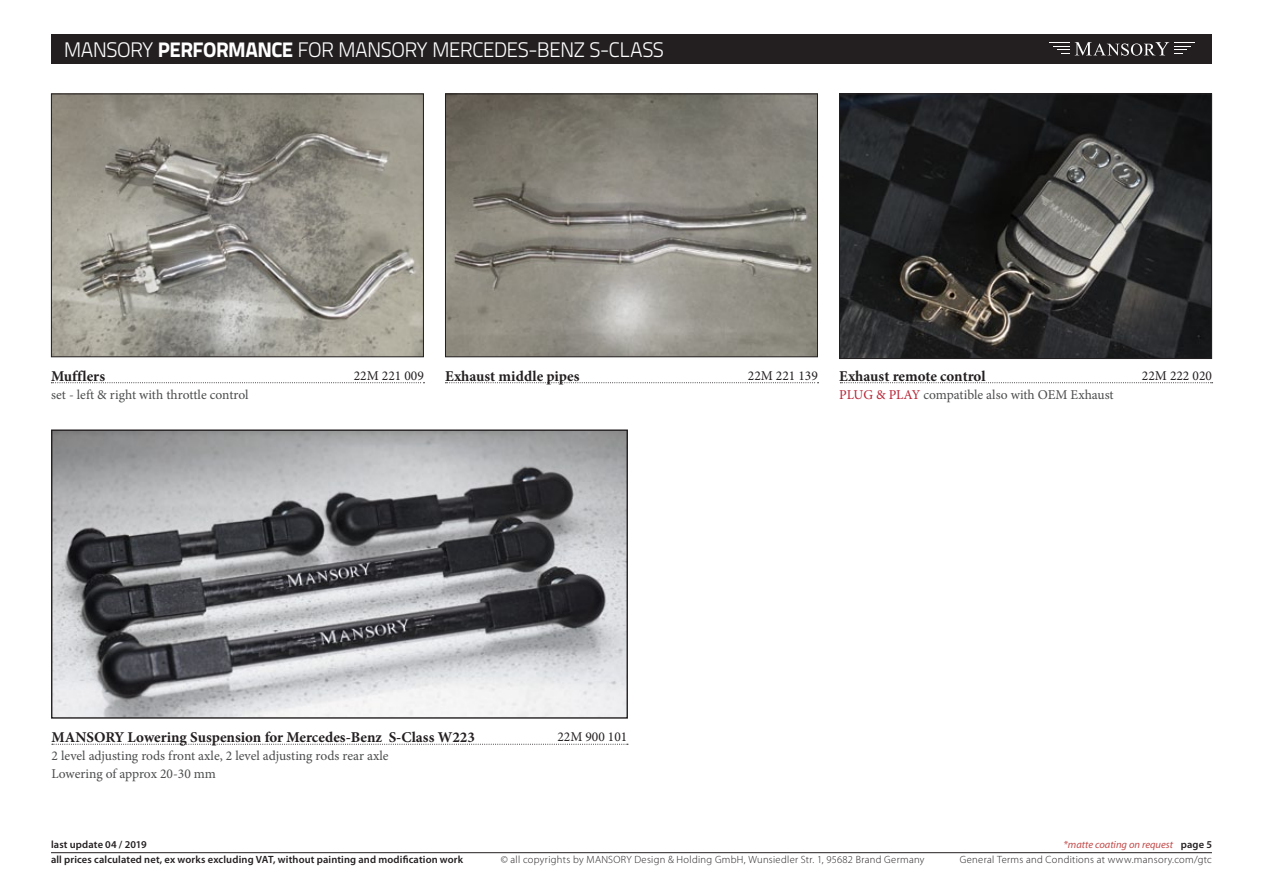
<style>
.page{position:relative;width:1263px;height:893px;background:#fff}
.page>*{position:absolute;margin:0;border:0;box-sizing:border-box;transform-origin:0 0}
.nadpis{font:300 21px "Titillium Text 22 L";letter-spacing:-.03em;color:#fff}
.name_of_product{font:700 15px "Minion Pro";color:#231f20}
.description{font:13.5px "Minion Pro";letter-spacing:-.005em;color:#4b4c4d}
.NR{font:13.5px "Minion Pro";color:#231f20}
.t1{font:300 10.5px "Myriad Pro";letter-spacing:.03em;color:#231f20}
.t2{font:600 10.5px "Myriad Pro";letter-spacing:.015em;color:#231f20}
.t3{font:italic 10.5px "Myriad Pro";color:#c24a49}
.s1{font-weight:800}
.s2{color:#b92436}
.s3{font-weight:600;font-style:normal;color:#231f20}
</style>
<div class="page">
<div style="left:51px;top:34px;width:1161px;height:30px;background:#231f20"></div>
<svg style="left:1049px;top:42px;width:20px;height:12px"></svg>
<svg style="left:1075px;top:42px;width:120px;height:14px"></svg>
<hr style="left:51px;top:852px;width:1161px;height:1px;background:#231f20">
<img style="left:53px;top:431px;width:573px;height:286px">
<div style="left:51px;top:429px;width:577px;height:290px;border:1px solid #231f20"></div>
<svg style="left:52px;top:744px;width:576px;height:1px"></svg>
<img style="left:53px;top:96px;width:369px;height:259px">
<div style="left:51px;top:94px;width:373px;height:263px;border:1px solid #231f20"></div>
<img style="left:447px;top:96px;width:369px;height:259px">
<div style="left:445px;top:94px;width:373px;height:263px;border:1px solid #231f20"></div>
<svg style="left:51px;top:382px;width:373px;height:1px"></svg>
<svg style="left:445px;top:382px;width:373px;height:1px"></svg>
<img style="left:841px;top:96px;width:369px;height:261px">
<div style="left:839px;top:94px;width:373px;height:265px;border:1px solid #231f20"></div>
<svg style="left:840px;top:382px;width:372px;height:1px"></svg>
<p class="nadpis" style="left:64px;top:34px;width:602px">MANSORY <span class="s1">PERFORMANCE</span> FOR MANSORY MERCEDES-BENZ S-CLASS</p>
<p class="name_of_product" style="left:51px;top:365px;width:56px">Mufflers</p>
<p class="NR" style="left:354px;top:366px;width:71px">22M 221 009</p>
<p class="NR" style="left:748px;top:366px;width:71px">22M 221 139</p>
<p class="description" style="left:51px;top:385px;width:199px">set - left &amp; right with throttle control</p>
<p class="name_of_product" style="left:445px;top:365px;width:136px">Exhaust middle pipes</p>
<p class="name_of_product" style="left:839px;top:365px;width:148px">Exhaust remote control</p>
<p class="NR" style="left:1142px;top:366px;width:71px">22M 222 020</p>
<p class="description" style="left:839px;top:385px;width:276px"><span class="s2">PLUG &amp; PLAY</span> compatible also with OEM Exhaust</p>
<p class="name_of_product" style="left:52px;top:727px;width:425px">MANSORY Lowering Suspension for Mercedes-Benz S-Class W223</p>
<p class="NR" style="left:557px;top:728px;width:71px">22M 900 101</p>
<p class="description" style="left:52px;top:747px;width:338px">2 level adjusting rods front axle, 2 level adjusting rods rear axle</p>
<p class="description" style="left:52px;top:765px;width:166px">Lowering of approx 20-30 mm</p>
<p class="t2" style="left:51px;top:838px;width:97px">last update 04 / 2019</p>
<p class="t3" style="left:1063px;top:838px;width:150px">*matte coating on request <span class="s3">page 5</span></p>
<p class="t2" style="left:51px;top:853px;width:414px">all prices calculated net, ex works excluding VAT, without painting and modification work</p>
<p class="t1" style="left:501px;top:853px;width:425px">© all copyrights by MANSORY Design &amp; Holding GmbH, Wunsiedler Str. 1, 95682 Brand Germany</p>
<p class="t1" style="left:960px;top:853px;width:253px">General Terms and Conditions at www.mansory.com/gtc</p>
</div>
